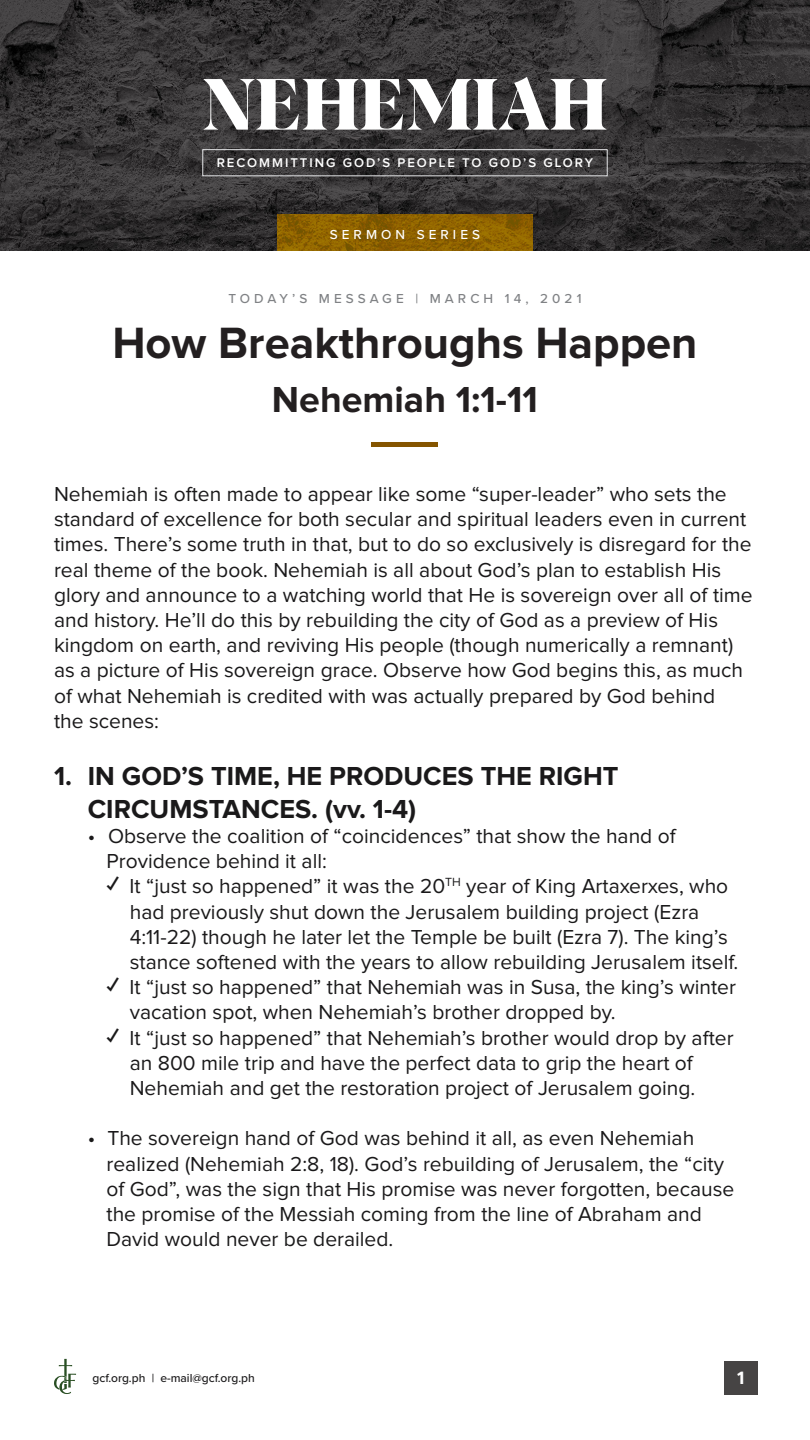
<style>
.page{position:relative;width:810px;height:1440px;background:#fff}
.page>*{position:absolute;margin:0;border:0;box-sizing:border-box;transform-origin:0 0}
.t1{font:700 70.72px "Albra Display";color:#fff}
.t2{font:700 45.45px "Proxima Nova";color:#231f20}
.t3{font:700 37.5px "Proxima Nova";color:#231f20}
.t4{font:700 27px "Proxima Nova";color:#1a191a}
.t5{font:21px/25.2px "Proxima Nova";color:#1a191a}
.t6{font:700 18px "Metropolis";color:#fff}
.t7{font:500 13.5px "Proxima Nova";letter-spacing:.3em;color:#808285}
.t8{font:500 13.5px "Proxima Nova";letter-spacing:.3em;color:#fff}
.t9{font:600 13.05px "Proxima Nova";letter-spacing:.15em;color:#fff}
.t10{font:500 12px "Proxima Nova";color:#1a191a}
.s1{font-family:"Averta";font-weight:700}
</style>
<div class="page">
<img style="left:0;top:0;width:810px;height:250px">
<div style="left:372px;top:442px;width:66px;height:5px;background:#855500"></div>
<img style="left:278px;top:214px;width:254px;height:36px">
<div style="left:724px;top:1361px;width:34px;height:34px;background:#464444"></div>
<svg style="left:54px;top:1359px;width:22px;height:35px"></svg>
<div style="left:202px;top:149px;width:405px;height:27px;border:1px solid #e6e7e9"></div>
<p class="t1" style="left:202px;top:53px;width:407px">NEHEMIAH</p>
<p class="t9" style="left:217px;top:155px;width:378px">RECOMMITTING GOD’S PEOPLE TO GOD’S GLORY</p>
<p class="t8" style="left:330px;top:225px;width:152px">SERMON SERIES</p>
<p class="t7" style="left:228px;top:289px;width:355px">TODAY’S MESSAGE | MARCH 14, 2021</p>
<p class="t2" style="left:112px;top:317px;width:587px">How Breakthroughs Happen</p>
<p class="t3" style="left:272px;top:377px;width:268px">Nehemiah 1:1-11</p>
<p class="t5" style="left:54px;top:482px;width:700px">Nehemiah is often made to appear like some “super-leader” who sets the standard of excellence for both secular and spiritual leaders even in current times. There’s some truth in that, but to do so exclusively is disregard for the real theme of the book. Nehemiah is all about God’s plan to establish His glory and announce to a watching world that He is sovereign over all of time and history. He’ll do this by rebuilding the city of God as a preview of His kingdom on earth, and reviving His people (though numerically a remnant) as a picture of His sovereign grace. Observe how God begins this, as much of what Nehemiah is credited with was actually prepared by God behind<br>the scenes:</p>
<p class="t4" style="left:54px;top:761px;width:566px">1. IN GOD’S TIME, HE PRODUCES THE RIGHT</p>
<p class="t4" style="left:88px;top:793px;width:330px">CIRCUMSTANCES. (vv. 1-4)</p>
<p class="t5" style="left:88px;top:824px;width:590px">• Observe the coalition of “coincidences” that show the hand of</p>
<p class="t5" style="left:106px;top:849px;width:222px">Providence behind it all:</p>
<p class="t5" style="left:106px;top:874px;width:623px"><span class="s1">✓</span> It “just so happened” it was the 20<sup>TH</sup> year of King Artaxerxes, who</p>
<p class="t5" style="left:130px;top:900px;width:571px">had previously shut down the Jerusalem building project (Ezra</p>
<p class="t5" style="left:130px;top:925px;width:600px">4:11-22) though he later let the Temple be built (Ezra 7). The king’s</p>
<p class="t5" style="left:130px;top:950px;width:610px">stance softened with the years to allow rebuilding Jerusalem itself.</p>
<p class="t5" style="left:106px;top:975px;width:631px"><span class="s1">✓</span> It “just so happened” that Nehemiah was in Susa, the king’s winter</p>
<p class="t5" style="left:130px;top:1000px;width:488px">vacation spot, when Nehemiah’s brother dropped by.</p>
<p class="t5" style="left:106px;top:1026px;width:629px"><span class="s1">✓</span> It “just so happened” that Nehemiah’s brother would drop by after</p>
<p class="t5" style="left:130px;top:1051px;width:565px">an 800 mile trip and have the perfect data to grip the heart of</p>
<p class="t5" style="left:130px;top:1076px;width:567px">Nehemiah and get the restoration project of Jerusalem going.</p>
<p class="t5" style="left:88px;top:1126px;width:608px">• The sovereign hand of God was behind it all, as even Nehemiah</p>
<p class="t5" style="left:106px;top:1152px;width:619px">realized (Nehemiah 2:8, 18). God’s rebuilding of Jerusalem, the “city</p>
<p class="t5" style="left:106px;top:1177px;width:629px">of God”, was the sign that His promise was never forgotten, because</p>
<p class="t5" style="left:106px;top:1202px;width:597px">the promise of the Messiah coming from the line of Abraham and</p>
<p class="t5" style="left:106px;top:1227px;width:288px">David would never be derailed.</p>
<p class="t10" style="left:92px;top:1369px;width:164px">gcf.org.ph | e-mail@gcf.org.ph</p>
<p class="t6" style="left:737px;top:1367px;width:9px">1</p>
</div>
